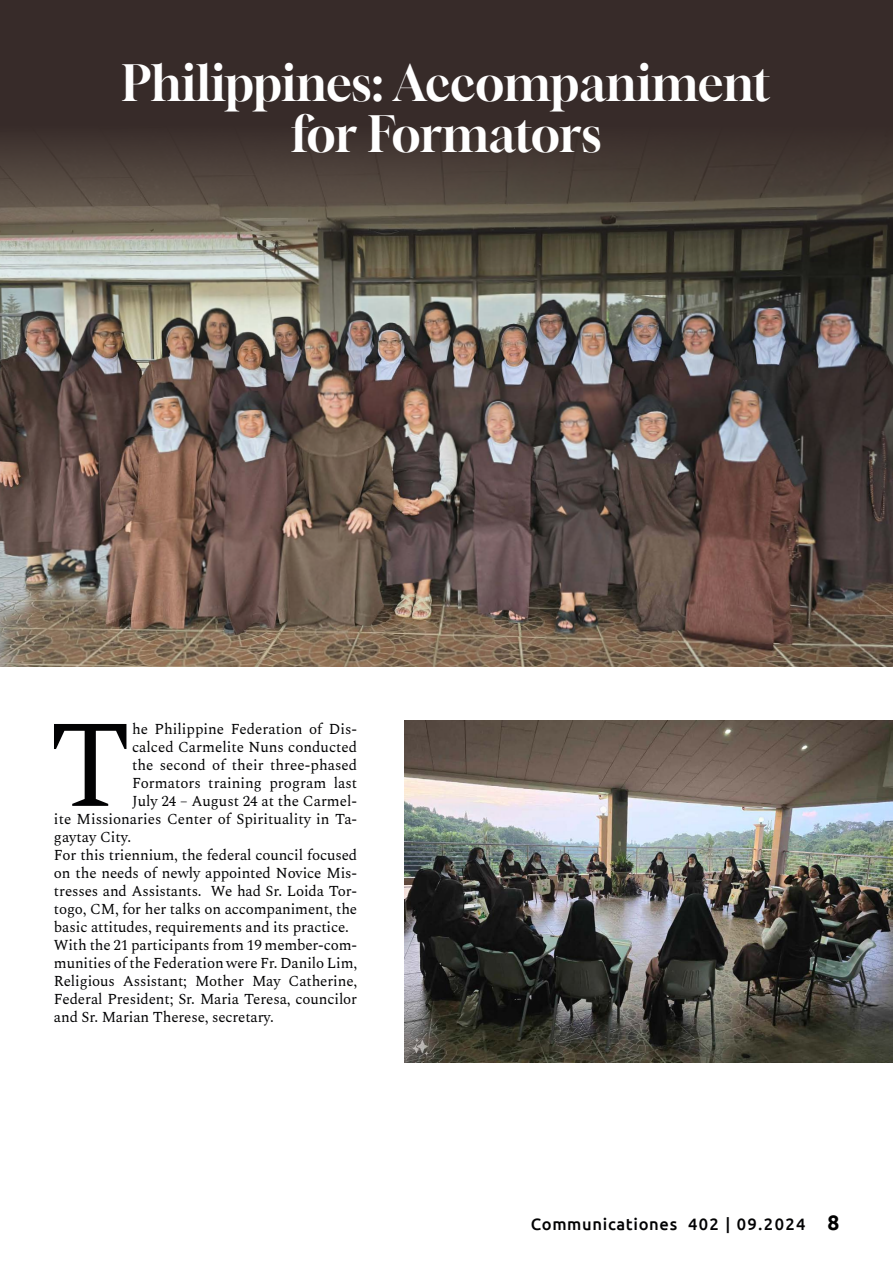
<style>
.page{position:relative;width:893px;height:1263px;background:#fff}
.page>*{position:absolute;margin:0;border:0;box-sizing:border-box;transform-origin:0 0}
.t1{font:124.05px "Spectral";color:#020203}
.t2{font:48px/51px "Gloock";letter-spacing:-.005em;color:#fff;text-align:center}
.t3{font:500 16.5px "Ubuntu";letter-spacing:.04em;color:#020203}
.t4{font:15px "Spectral";letter-spacing:-.01em;color:#020203}
.s1{font-weight:700;font-size:21px;color:#000}
</style>
<div class="page">
<img style="left:0;top:267px;width:893px;height:400px">
<img style="left:405px;top:721px;width:488px;height:341px">
<svg style="left:0;top:0;width:893px;height:267px;background:#463c37"></svg>
<h2 class="t2" style="left:122px;top:60px;width:650px">Philippines: Accompaniment for Formators</h2>
<h1 class="t1" style="left:48px;top:675px;width:85px">T</h1>
<p class="t4" style="left:132px;top:718px;width:227px">he Philippine Federation of Dis-</p>
<p class="t4" style="left:132px;top:736px;width:227px">calced Carmelite Nuns conducted</p>
<p class="t4" style="left:132px;top:754px;width:227px">the second of their three-phased</p>
<p class="t4" style="left:132px;top:772px;width:227px">Formators training program last</p>
<p class="t4" style="left:132px;top:790px;width:227px">July 24 – August 24 at the Carmel-</p>
<p class="t4" style="left:54px;top:808px;width:305px">ite Missionaries Center of Spirituality in Ta-</p>
<p class="t4" style="left:54px;top:826px;width:79px">gaytay City.</p>
<p class="t4" style="left:54px;top:844px;width:305px">For this triennium, the federal council focused</p>
<p class="t4" style="left:54px;top:862px;width:305px">on the needs of newly appointed Novice Mis-</p>
<p class="t4" style="left:54px;top:880px;width:305px">tresses and Assistants. We had Sr. Loida Tor-</p>
<p class="t4" style="left:54px;top:898px;width:305px">togo, CM, for her talks on accompaniment, the</p>
<p class="t4" style="left:54px;top:916px;width:296px">basic attitudes, requirements and its practice.</p>
<p class="t4" style="left:54px;top:934px;width:305px">With the 21 participants from 19 member-com-</p>
<p class="t4" style="left:54px;top:952px;width:305px">munities of the Federation were Fr. Danilo Lim,</p>
<p class="t4" style="left:54px;top:970px;width:305px">Religious Assistant; Mother May Catherine,</p>
<p class="t4" style="left:54px;top:988px;width:305px">Federal President; Sr. Maria Teresa, councilor</p>
<p class="t4" style="left:54px;top:1006px;width:221px">and Sr. Marian Therese, secretary.</p>
<p class="t3" style="left:531px;top:1213px;width:310px">Communicationes 402 | 09.2024 <span class="s1">8</span></p>
</div>
